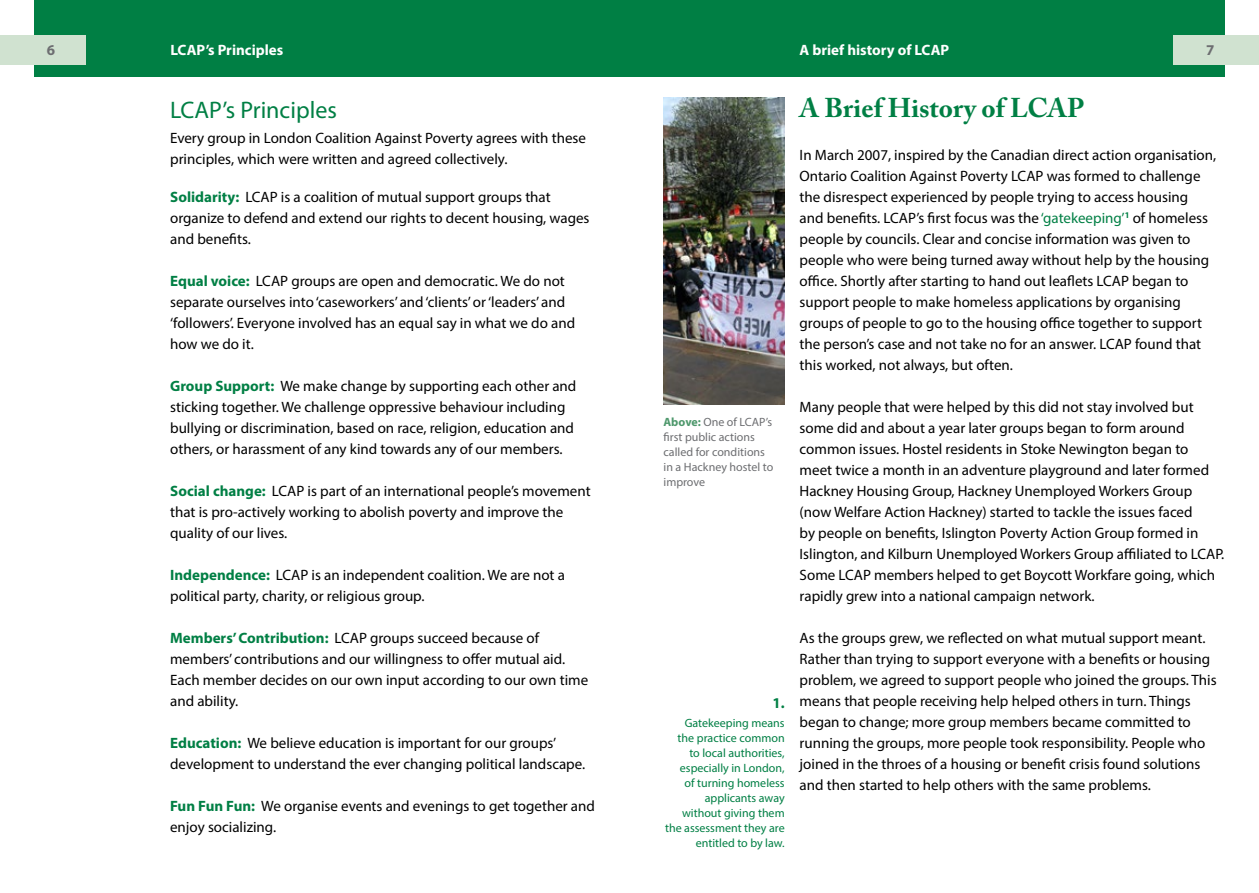
<style>
.page{position:relative;width:1259px;height:893px;background:#fff}
.page>*{position:absolute;margin:0;border:0;box-sizing:border-box;transform-origin:0 0}
.t1{font:700 27px "Adobe Caslon Pro";color:#007f44}
.t2{font:24px "Myriad Pro";color:#007f44}
.t3{font:15px/21px "Myriad Pro";color:#000}
.t4{font:700 15px "Myriad Pro";color:#fff}
.t5{font:700 15px "Myriad Pro";color:#6d6e71}
.t6{font:700 15px "Myriad Pro";color:#007f44}
.t7{font:12px/15px "Myriad Pro";color:#007f44;text-align:right}
.t8{font:12px/15px "Myriad Pro";color:#6d6e71}
.s1{font-weight:700;color:#007f44}
.s2{font-weight:700;color:#4e986c}
.s3{color:#007f44}
</style>
<div class="page">
<img style="left:663px;top:97px;width:121px;height:308px">
<div style="left:34px;top:0;width:1191px;height:76px;background:#007f44"></div>
<div style="left:0;top:35px;width:85px;height:30px;background:#d0e2d0"></div>
<div style="left:1173px;top:35px;width:86px;height:30px;background:#d0e2d0"></div>
<p class="t4" style="left:170px;top:40px;width:114px">LCAP’s Principles</p>
<p class="t4" style="left:799px;top:40px;width:151px">A brief history of LCAP</p>
<p class="t5" style="left:47px;top:40px;width:10px">6</p>
<p class="t5" style="left:1206px;top:40px;width:10px">7</p>
<h2 class="t2" style="left:170px;top:95px;width:168px">LCAP’s Principles</h2>
<p class="t3" style="left:170px;top:127px;width:417px">Every group in London Coalition Against Poverty agrees with these principles, which were written and agreed collectively.</p>
<p class="t3" style="left:170px;top:186px;width:421px"><span class="s1">Solidarity:</span> LCAP is a coalition of mutual support groups that organize to defend and extend our rights to decent housing, wages and benefits.</p>
<p class="t3" style="left:170px;top:270px;width:406px"><span class="s1">Equal voice:</span> LCAP groups are open and democratic. We do not separate ourselves into ‘caseworkers’ and ‘clients’ or ‘leaders’ and ‘followers’. Everyone involved has an equal say in what we do and how we do it.</p>
<p class="t3" style="left:170px;top:375px;width:408px"><span class="s1">Group Support:</span> We make change by supporting each other and sticking together. We challenge oppressive behaviour including bullying or discrimination, based on race, religion, education and others, or harassment of any kind towards any of our members.</p>
<p class="t3" style="left:170px;top:480px;width:422px"><span class="s1">Social change:</span> LCAP is part of an international people’s movement that is pro-actively working to abolish poverty and improve the quality of our lives.</p>
<p class="t3" style="left:170px;top:564px;width:396px"><span class="s1">Independence:</span> LCAP is an independent coalition. We are not a political party, charity, or religious group.</p>
<p class="t3" style="left:170px;top:627px;width:419px"><span class="s1">Members’ Contribution:</span> LCAP groups succeed because of members’ contributions and our willingness to offer mutual aid.<br>Each member decides on our own input according to our own time and ability.</p>
<p class="t3" style="left:170px;top:732px;width:416px"><span class="s1">Education:</span> We believe education is important for our groups’ development to understand the ever changing political landscape.</p>
<p class="t3" style="left:170px;top:795px;width:426px"><span class="s1">Fun Fun Fun:</span> We organise events and evenings to get together and enjoy socializing.</p>
<p class="t8" style="left:663px;top:414px;width:111px"><span class="s2">Above:</span> One of LCAP’s first public actions called for conditions in a Hackney hostel to improve</p>
<p class="t6" style="left:772px;top:693px;width:14px">1.</p>
<p class="t7" style="left:665px;top:716px;width:121px">Gatekeeping means<br>the practice common to local authorities, especially in London,<br>of turning homeless applicants away without giving them the assessment they are entitled to by law.</p>
<h1 class="t1" style="left:799px;top:92px;width:286px">A Brief History of LCAP</h1>
<p class="t3" style="left:799px;top:144px;width:418px">In March 2007, inspired by the Canadian direct action organisation, Ontario Coalition Against Poverty LCAP was formed to challenge the disrespect experienced by people trying to access housing<br>and benefits. LCAP’s first focus was the <span class="s3">‘gatekeeping’</span><sup>1</sup> of homeless people by councils. Clear and concise information was given to people who were being turned away without help by the housing office. Shortly after starting to hand out leaflets LCAP began to support people to make homeless applications by organising groups of people to go to the housing office together to support the person’s case and not take no for an answer. LCAP found that this worked, not always, but often.</p>
<p class="t3" style="left:799px;top:396px;width:426px">Many people that were helped by this did not stay involved but some did and about a year later groups began to form around common issues. Hostel residents in Stoke Newington began to meet twice a month in an adventure playground and later formed Hackney Housing Group, Hackney Unemployed Workers Group (now Welfare Action Hackney) started to tackle the issues faced<br>by people on benefits, Islington Poverty Action Group formed in Islington, and Kilburn Unemployed Workers Group affiliated to LCAP.<br>Some LCAP members helped to get Boycott Workfare going, which rapidly grew into a national campaign network.</p>
<p class="t3" style="left:799px;top:627px;width:418px">As the groups grew, we reflected on what mutual support meant.<br>Rather than trying to support everyone with a benefits or housing problem, we agreed to support people who joined the groups. This means that people receiving help helped others in turn. Things began to change; more group members became committed to running the groups, more people took responsibility. People who joined in the throes of a housing or benefit crisis found solutions and then started to help others with the same problems.</p>
</div>
